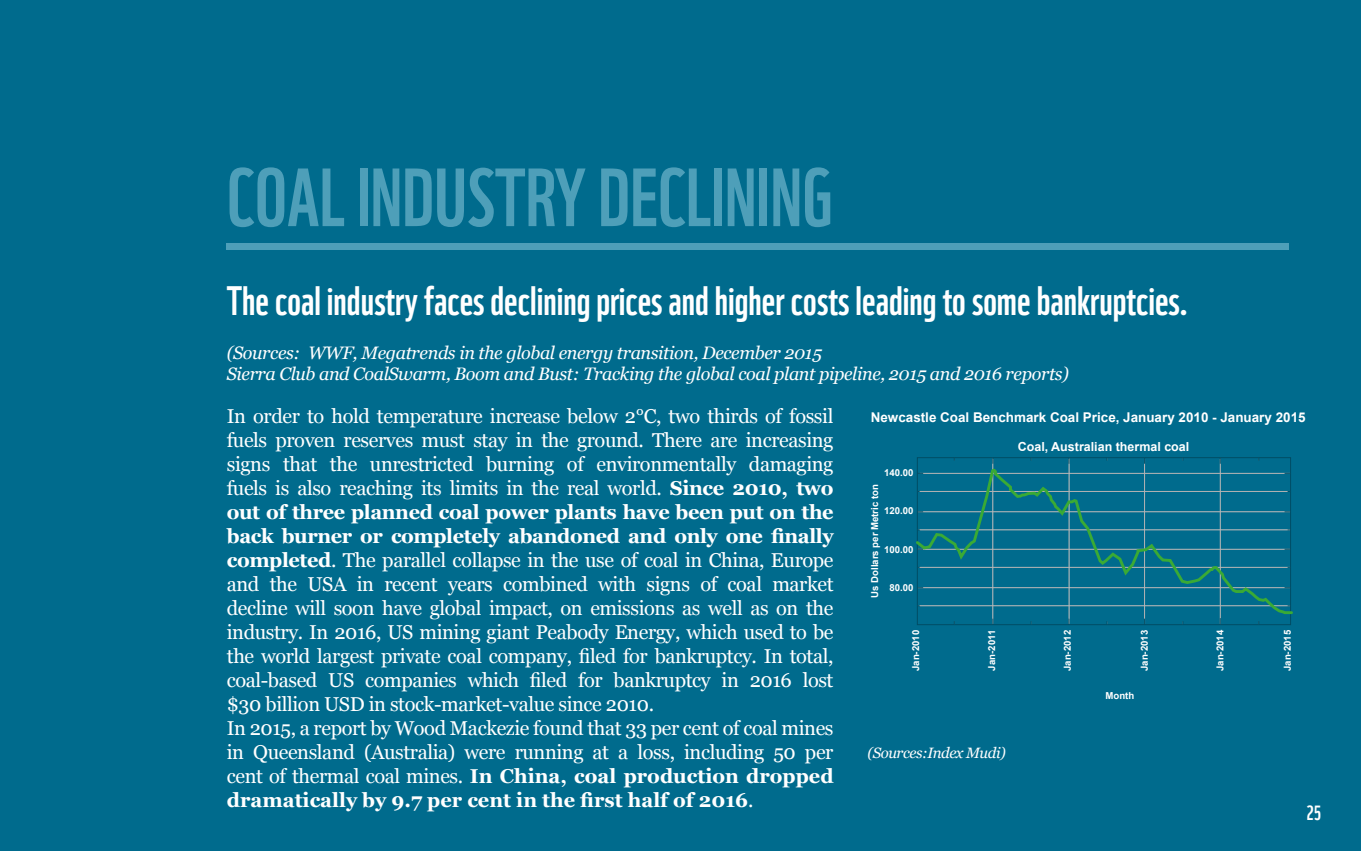
<style>
.page{position:relative;width:1361px;height:851px;background:#fff}
.page>*{position:absolute;margin:0;border:0;box-sizing:border-box;transform-origin:0 0}
.t1{font:80px "WWF";color:#4e9fb9}
.t2{font:40px "WWF";color:#fff}
.t3{font:20px/24px "Georgia";letter-spacing:-.02em;color:#fff}
.t4{font:20px "WWF";color:#fff}
.t5{font:italic 18px/21.6px "Georgia";letter-spacing:-.02em;color:#fff}
.t6{font:italic 15px "Georgia";letter-spacing:-.03em;color:#fff}
.t7{font:700 13.4px "Arial";color:#fff}
.t8{font:700 12.4px "Arial";color:#fff}
.t9{font:700 9.6px "Arial";color:#fff}
.s1{font-weight:700}
</style>
<div class="page">
<div style="left:0;top:0;width:1361px;height:850px;background:#006b8d"></div>
<div style="left:227px;top:243px;width:1062px;height:6px;background:#4e9fb9"></div>
<hr style="left:1219px;top:459px;width:1px;height:164px;background:#b3b2b2">
<hr style="left:1144px;top:459px;width:1px;height:164px;background:#b3b2b2">
<hr style="left:1068px;top:459px;width:1px;height:164px;background:#b3b2b2">
<hr style="left:992px;top:459px;width:1px;height:164px;background:#b3b2b2">
<div style="left:917px;top:457px;width:374px;height:168px;border:1px solid #004d65"></div>
<svg style="left:916px;top:469px;width:377px;height:146px"></svg>
<h1 class="t1" style="left:227px;top:135px;width:607px">COAL INDUSTRY DECLINING</h1>
<h2 class="t2" style="left:227px;top:269px;width:963px">The coal industry faces declining prices and higher costs leading to some bankruptcies.</h2>
<p class="t5" style="left:227px;top:341px;width:843px">(Sources: WWF, Megatrends in the global energy transition, December 2015<br>Sierra Club and CoalSwarm, Boom and Bust: Tracking the global coal plant pipeline, 2015 and 2016 reports)</p>
<p class="t3" style="left:227px;top:404px;width:608px">In order to hold temperature increase below 2°C, two thirds of fossil fuels proven reserves must stay in the ground. There are increasing signs that the unrestricted burning of environmentally damaging fuels is also reaching its limits in the real world. <span class="s1">Since 2010, two out of three planned coal power plants have been put on the back burner or completely abandoned and only one finally completed</span>. The parallel collapse in the use of coal in China, Europe and the USA in recent years combined with signs of coal market decline will soon have global impact, on emissions as well as on the industry. In 2016, US mining giant Peabody Energy, which used to be the world largest private coal company, filed for bankruptcy. In total, coal-based US companies which filed for bankruptcy in 2016 lost $30 billion USD in stock-market-value since 2010.<br>In 2015, a report by Wood Mackezie found that 33 per cent of coal mines in Queensland (Australia) were running at a loss, including 50 per cent of thermal coal mines. <span class="s1">In China, coal production dropped dramatically by 9.7 per cent in the first half of 2016</span>.</p>
<p class="t7" style="left:871px;top:409px;width:436px">Newcastle Coal Benchmark Coal Price, January 2010 - January 2015</p>
<p class="t8" style="left:1017px;top:438px;width:173px">Coal, Australian thermal coal</p>
<p class="t9" style="left:884px;top:466px;width:31px">140.00</p>
<p class="t9" style="left:884px;top:504px;width:31px">120.00</p>
<p class="t9" style="left:884px;top:543px;width:31px">100.00</p>
<p class="t9" style="left:889px;top:581px;width:26px">80.00</p>
<p class="t9" style="left:909px;top:671px;width:43px;rotate:-90deg">Jan-2010</p>
<p class="t9" style="left:985px;top:670px;width:42px;rotate:-90deg">Jan-2011</p>
<p class="t9" style="left:1061px;top:671px;width:43px;rotate:-90deg">Jan-2012</p>
<p class="t9" style="left:868px;top:597px;width:115px;rotate:-90deg">Us Dollars per Metric ton</p>
<p class="t6" style="left:867px;top:743px;width:139px">(Sources:Index Mudi)</p>
<p class="t9" style="left:1138px;top:671px;width:43px;rotate:-90deg">Jan-2013</p>
<p class="t9" style="left:1213px;top:671px;width:43px;rotate:-90deg">Jan-2014</p>
<p class="t9" style="left:1281px;top:671px;width:43px;rotate:-90deg">Jan-2015</p>
<p class="t9" style="left:1105px;top:689px;width:30px">Month</p>
<p class="t4" style="left:1306px;top:797px;width:16px">25</p>
</div>
